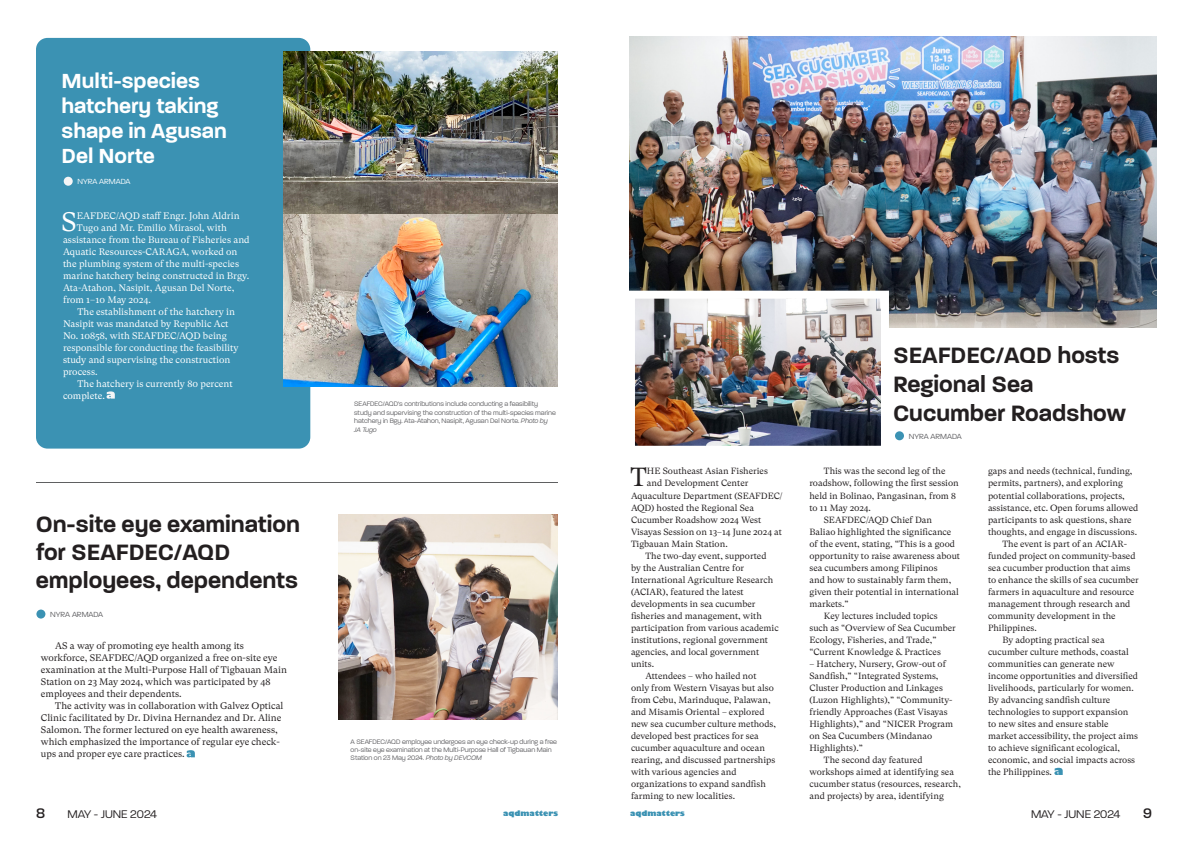
<style>
.page{position:relative;width:1188px;height:843px;background:#fff}
.page>*{position:absolute;margin:0;border:0;box-sizing:border-box;transform-origin:0 0}
.t1{font:26.6px "GT Super Text";color:#fff}
.t2{font:26.1px "GT Super Text";color:#231f20}
.t3{font:600 24px/28.8px "Paralucent";color:#231f20}
.t4{font:600 22px/25px "Paralucent";color:#fff}
.t5{font:500 15px "Paralucent";color:#231f20}
.t6{font:300 12px "Paralucent";color:#231f20}
.t7{font:9.5px/12px "GT Super Text";color:#fff}
.t8{font:9.5px/12px "GT Super Text";color:#231f20}
.t9{font:9px/12px "GT Super Text";color:#231f20}
.t10{font:300 8px "Paralucent";color:#5f5f62}
.t11{font:300 8px "Paralucent";color:#fff}
.t12{font:800 7.5px "Gill Sans";color:#3b92b3}
.t13{font:300 7px/8.4px "Paralucent";color:#5f5f62}
.s1{font-style:italic}
</style>
<div class="page">
<div style="left:36px;top:38px;width:274px;height:410px;background:#3b92b3;border-radius:12px"></div>
<img style="left:284px;top:51px;width:274px;height:335px">
<svg style="left:107px;top:391px;width:8px;height:7px"></svg>
<img style="left:630px;top:36px;width:526px;height:292px">
<img style="left:636px;top:299px;width:244px;height:145px">
<div style="left:627px;top:290px;width:262px;height:163px;border:8px solid #fff"></div>
<div style="left:895px;top:431px;width:9px;height:9px;background:#3b92b3;border-radius:50%"></div>
<hr style="left:36px;top:482px;width:522px;height:1px;background:#414243">
<img style="left:339px;top:514px;width:219px;height:205px">
<div style="left:36px;top:609px;width:9px;height:9px;background:#3b92b3;border-radius:50%"></div>
<div style="left:64px;top:177px;width:9px;height:9px;background:#f5f5f6;border-radius:50%"></div>
<svg style="left:187px;top:750px;width:8px;height:7px"></svg>
<svg style="left:1054px;top:767px;width:9px;height:7px"></svg>
<p class="t4" style="left:62px;top:68px;width:167px">Multi-species hatchery taking shape in Agusan</p>
<p class="t4" style="left:62px;top:143px;width:95px">Del Norte</p>
<p class="t11" style="left:78px;top:177px;width:54px">NYRA ARMADA</p>
<p class="t1" style="left:62px;top:206px;width:17px">S</p>
<p class="t7" style="left:77px;top:209px;width:164px">EAFDEC/AQD staff Engr. John Aldrin</p>
<p class="t7" style="left:77px;top:221px;width:152px">Tugo and Mr. Emilio Mirasol, with</p>
<p class="t7" style="left:63px;top:233px;width:188px">assistance from the Bureau of Fisheries and</p>
<p class="t7" style="left:63px;top:245px;width:176px">Aquatic Resources-CARAGA, worked on</p>
<p class="t7" style="left:63px;top:257px;width:178px">the plumbing system of the multi-species</p>
<p class="t7" style="left:63px;top:269px;width:188px">marine hatchery being constructed in Brgy.</p>
<p class="t7" style="left:63px;top:281px;width:173px">Ata-Atahon, Nasipit, Agusan Del Norte,</p>
<p class="t7" style="left:63px;top:293px;width:89px">from 1–10 May 2024.</p>
<p class="t7" style="left:63px;top:305px;width:177px;text-indent:14px">The establishment of the hatchery in Nasipit was mandated by Republic Act No. 10858, with SEAFDEC/AQD being responsible for conducting the feasibility study and supervising the construction process.</p>
<p class="t7" style="left:63px;top:377px;width:171px;text-indent:14px">The hatchery is currently 80 percent complete.</p>
<p class="t3" style="left:36px;top:510px;width:266px">On-site eye examination</p>
<p class="t3" style="left:36px;top:538px;width:196px">for SEAFDEC/AQD</p>
<p class="t3" style="left:36px;top:566px;width:264px">employees, dependents</p>
<p class="t10" style="left:50px;top:609px;width:54px">NYRA ARMADA</p>
<p class="t8" style="left:41px;top:640px;width:248px;text-indent:14px">AS a way of promoting eye health among its workforce, SEAFDEC/AQD organized a free on-site eye examination at the Multi-Purpose Hall of Tigbauan Main Station on 23 May 2024, which was participated by 48 employees and their dependents.</p>
<p class="t8" style="left:41px;top:700px;width:244px;text-indent:14px">The activity was in collaboration with Galvez Optical Clinic facilitated by Dr. Divina Hernandez and Dr. Aline Salomon. The former lectured on eye health awareness, which emphasized the importance of regular eye check&shy;ups and proper eye care practices.</p>
<p class="t13" style="left:354px;top:400px;width:203px">SEAFDEC/AQD's contributions include conducting a feasibility study and supervising the construction of the multi-species marine hatchery in Bgy. Ata-Atahon, Nasipit, Agusan Del Norte. <span class="s1">Photo by JA Tugo</span></p>
<p class="t13" style="left:351px;top:737px;width:208px">A SEAFDEC/AQD employee undergoes an eye check-up during a free on-site eye examination at the Multi-Purpose Hall of Tigbauan Main<br>Station on 23 May 2024. <span class="s1">Photo by DEVCOM</span></p>
<p class="t2" style="left:630px;top:462px;width:18px">T</p>
<p class="t9" style="left:647px;top:465px;width:123px">HE Southeast Asian Fisheries</p>
<p class="t9" style="left:647px;top:477px;width:103px">and Development Center</p>
<p class="t9" style="left:631px;top:489px;width:153px">Aquaculture Department (SEAFDEC/</p>
<p class="t9" style="left:631px;top:501px;width:125px">AQD) hosted the Regional Sea</p>
<p class="t9" style="left:631px;top:513px;width:132px">Cucumber Roadshow 2024 West</p>
<p class="t9" style="left:631px;top:525px;width:153px">Visayas Session on 13–14 June 2024 at</p>
<p class="t9" style="left:631px;top:537px;width:98px">Tigbauan Main Station.</p>
<p class="t9" style="left:631px;top:549px;width:149px;text-indent:14px">The two-day event, supported by the Australian Centre for<br>International Agriculture Research (ACIAR), featured the latest developments in sea cucumber fisheries and management, with participation from various academic institutions, regional government agencies, and local government units.</p>
<p class="t9" style="left:631px;top:669px;width:147px;text-indent:14px">Attendees – who hailed not only from Western Visayas but also from Cebu, Marinduque, Palawan, and Misamis Oriental – explored new sea cucumber culture methods, developed best practices for sea cucumber aquaculture and ocean rearing, and discussed partnerships with various agencies and organizations to expand sandfish farming to new localities.</p>
<p class="t3" style="left:893px;top:341px;width:228px">SEAFDEC/AQD hosts<br>Regional Sea</p>
<p class="t3" style="left:893px;top:399px;width:235px">Cucumber Roadshow</p>
<p class="t10" style="left:909px;top:431px;width:54px">NYRA ARMADA</p>
<p class="t9" style="left:810px;top:465px;width:151px;text-indent:14px">This was the second leg of the roadshow, following the first session held in Bolinao, Pangasinan, from 8 to 11 May 2024.</p>
<p class="t9" style="left:810px;top:513px;width:152px;text-indent:14px">SEAFDEC/AQD Chief Dan<br>Baliao highlighted the significance of the event, stating, “This is a good opportunity to raise awareness about sea cucumbers among Filipinos<br>and how to sustainably farm them, given their potential in international markets.”</p>
<p class="t9" style="left:810px;top:609px;width:148px;text-indent:14px">Key lectures included topics such as “Overview of Sea Cucumber<br>Ecology, Fisheries, and Trade,” “Current Knowledge &amp; Practices</p>
<p class="t9" style="left:810px;top:657px;width:145px">– Hatchery, Nursery, Grow-out of<br>Sandfish,” “Integrated Systems,<br>Cluster Production and Linkages (Luzon Highlights),” “Community&shy;friendly Approaches (East Visayas<br>Highlights),” and “NICER Program on Sea Cucumbers (Mindanao<br>Highlights).”</p>
<p class="t9" style="left:810px;top:753px;width:153px;text-indent:14px">The second day featured workshops aimed at identifying sea cucumber status (resources, research, and projects) by area, identifying</p>
<p class="t9" style="left:988px;top:465px;width:152px">gaps and needs (technical, funding, permits, partners), and exploring potential collaborations, projects, assistance, etc. Open forums allowed participants to ask questions, share thoughts, and engage in discussions.</p>
<p class="t9" style="left:988px;top:537px;width:152px;text-indent:14px">The event is part of an ACIAR&shy;funded project on community-based sea cucumber production that aims to enhance the skills of sea cucumber farmers in aquaculture and resource management through research and community development in the<br>Philippines.</p>
<p class="t9" style="left:988px;top:633px;width:152px;text-indent:14px">By adopting practical sea cucumber culture methods, coastal communities can generate new income opportunities and diversified livelihoods, particularly for women.<br>By advancing sandfish culture technologies to support expansion to new sites and ensure stable market accessibility, the project aims to achieve significant ecological, economic, and social impacts across the Philippines.</p>
<h3 class="t5" style="left:36px;top:804px;width:11px">8</h3>
<h3 class="t6" style="left:68px;top:807px;width:91px">MAY - JUNE 2024</h3>
<p class="t12" style="left:503px;top:807px;width:56px">aqdmatters</p>
<p class="t12" style="left:630px;top:807px;width:56px">aqdmatters</p>
<h3 class="t6" style="left:1031px;top:807px;width:91px">MAY - JUNE 2024</h3>
<h3 class="t5" style="left:1143px;top:804px;width:10px">9</h3>
</div>
